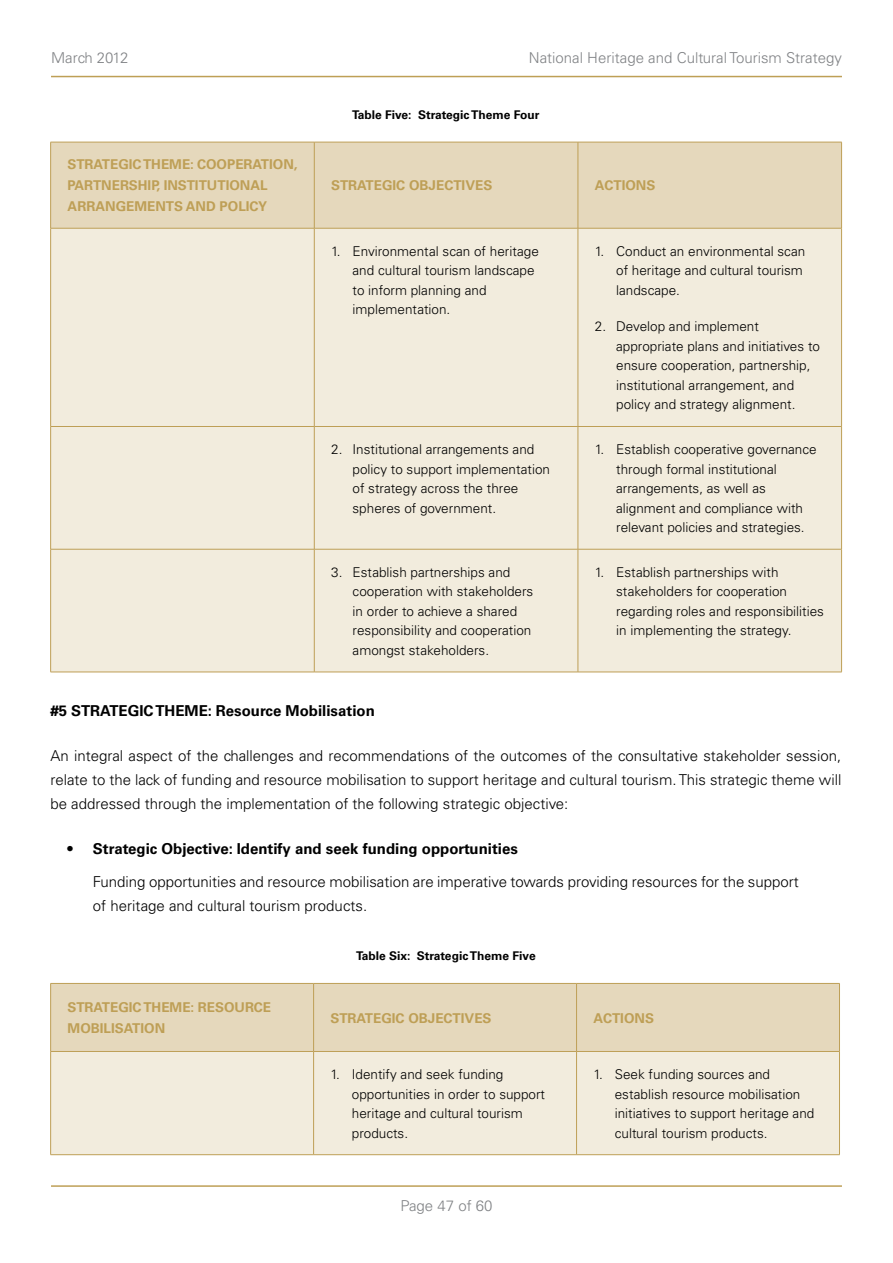
<style>
.page{position:relative;width:893px;height:1263px;background:#fff}
.page>*{position:absolute;margin:0;border:0;box-sizing:border-box;transform-origin:0 0}
.t1{font:300 15px/24px "Univers";color:#000;text-align:justify}
.t2{font:700 15px "Univers";color:#000}
.t3{font:300 15px "Univers";color:#808285}
.t4{font:300 13.5px/19.5px "Univers";color:#000}
.t5{font:700 13.5px "Univers";color:#be9f56}
.t6{font:700 12px "Univers";color:#000}
</style>
<div class="page">
<hr style="left:51px;top:76px;width:791px;height:1px;background:#be9f56">
<hr style="left:51px;top:1185px;width:791px;height:2px;background:#be9f56">
<div style="left:51px;top:143px;width:790px;height:85px;background:#e5d8bc"></div>
<div style="left:51px;top:229px;width:790px;height:443px;background:#f2ecdd"></div>
<hr style="left:50px;top:142px;width:264px;height:1px;background:#be9f56">
<hr style="left:50px;top:142px;width:1px;height:86px;background:#be9f56">
<hr style="left:314px;top:142px;width:264px;height:1px;background:#be9f56">
<hr style="left:314px;top:142px;width:1px;height:86px;background:#be9f56">
<hr style="left:578px;top:142px;width:264px;height:1px;background:#be9f56">
<hr style="left:578px;top:142px;width:1px;height:86px;background:#be9f56">
<hr style="left:841px;top:142px;width:1px;height:86px;background:#be9f56">
<hr style="left:50px;top:228px;width:264px;height:1px;background:#be9f56">
<hr style="left:50px;top:228px;width:1px;height:198px;background:#be9f56">
<hr style="left:314px;top:228px;width:264px;height:1px;background:#be9f56">
<hr style="left:314px;top:228px;width:1px;height:198px;background:#be9f56">
<hr style="left:578px;top:228px;width:264px;height:1px;background:#be9f56">
<hr style="left:578px;top:228px;width:1px;height:198px;background:#be9f56">
<hr style="left:841px;top:228px;width:1px;height:198px;background:#be9f56">
<hr style="left:50px;top:426px;width:264px;height:1px;background:#be9f56">
<hr style="left:50px;top:427px;width:1px;height:122px;background:#be9f56">
<hr style="left:314px;top:426px;width:264px;height:1px;background:#be9f56">
<hr style="left:314px;top:427px;width:1px;height:122px;background:#be9f56">
<hr style="left:578px;top:426px;width:264px;height:1px;background:#be9f56">
<hr style="left:578px;top:427px;width:1px;height:122px;background:#be9f56">
<hr style="left:841px;top:427px;width:1px;height:122px;background:#be9f56">
<hr style="left:50px;top:549px;width:264px;height:1px;background:#be9f56">
<hr style="left:50px;top:549px;width:1px;height:123px;background:#be9f56">
<hr style="left:314px;top:549px;width:264px;height:1px;background:#be9f56">
<hr style="left:314px;top:549px;width:1px;height:123px;background:#be9f56">
<hr style="left:578px;top:549px;width:264px;height:1px;background:#be9f56">
<hr style="left:578px;top:549px;width:1px;height:123px;background:#be9f56">
<hr style="left:841px;top:549px;width:1px;height:123px;background:#be9f56">
<hr style="left:50px;top:672px;width:264px;height:1px;background:#be9f56">
<hr style="left:314px;top:672px;width:264px;height:1px;background:#be9f56">
<hr style="left:578px;top:672px;width:264px;height:1px;background:#be9f56">
<div style="left:51px;top:984px;width:788px;height:67px;background:#e5d8bc"></div>
<div style="left:51px;top:1052px;width:788px;height:102px;background:#f2ecdd"></div>
<hr style="left:50px;top:983px;width:264px;height:1px;background:#be9f56">
<hr style="left:50px;top:983px;width:1px;height:68px;background:#be9f56">
<hr style="left:314px;top:983px;width:263px;height:1px;background:#be9f56">
<hr style="left:313px;top:983px;width:1px;height:68px;background:#be9f56">
<hr style="left:577px;top:983px;width:263px;height:1px;background:#be9f56">
<hr style="left:576px;top:983px;width:1px;height:68px;background:#be9f56">
<hr style="left:839px;top:983px;width:1px;height:68px;background:#be9f56">
<hr style="left:50px;top:1051px;width:264px;height:1px;background:#be9f56">
<hr style="left:50px;top:1052px;width:1px;height:102px;background:#be9f56">
<hr style="left:314px;top:1051px;width:263px;height:1px;background:#be9f56">
<hr style="left:313px;top:1052px;width:1px;height:102px;background:#be9f56">
<hr style="left:577px;top:1051px;width:263px;height:1px;background:#be9f56">
<hr style="left:576px;top:1052px;width:1px;height:102px;background:#be9f56">
<hr style="left:839px;top:1052px;width:1px;height:102px;background:#be9f56">
<hr style="left:50px;top:1154px;width:264px;height:1px;background:#be9f56">
<hr style="left:314px;top:1154px;width:263px;height:1px;background:#be9f56">
<hr style="left:577px;top:1154px;width:263px;height:1px;background:#be9f56">
<p class="t3" style="left:51px;top:49px;width:79px">March 2012</p>
<p class="t3" style="left:529px;top:49px;width:315px">National Heritage and Cultural Tourism Strategy</p>
<p class="t5" style="left:68px;top:157px;width:18px">STRATEGIC</p>
<p class="t5" style="left:143px;top:157px;width:19px">THEME</p>
<p class="t5" style="left:190px;top:157px;width:26px">: COOPERATION</p>
<p class="t5" style="left:294px;top:157px;width:5px">,</p>
<p class="t5" style="left:68px;top:178px;width:17px">PARTNERSHIP</p>
<p class="t5" style="left:156px;top:178px;width:21px">, INSTITUTIONAL</p>
<p class="t5" style="left:68px;top:199px;width:21px">ARRANGEMENTS</p>
<p class="t5" style="left:186px;top:199px;width:11px">AND</p>
<p class="t5" style="left:220px;top:199px;width:17px">POLICY</p>
<p class="t6" style="left:352px;top:108px;width:189px">TABLE FIVE: STRATEGIC THEME FOUR</p>
<p class="t5" style="left:331px;top:178px;width:18px">STRATEGIC</p>
<p class="t5" style="left:409px;top:178px;width:36px">OBJECTIVES</p>
<p class="t5" style="left:595px;top:178px;width:19px">ACTIONS</p>
<p class="t4" style="left:353px;top:241px;width:188px;text-indent:-21px">1. Environmental scan of heritage and cultural tourism landscape to inform planning and implementation.</p>
<p class="t4" style="left:616px;top:241px;width:191px;text-indent:-21px">1. Conduct an environmental scan of heritage and cultural tourism landscape.</p>
<p class="t4" style="left:616px;top:317px;width:205px;text-indent:-21px">2. Develop and implement appropriate plans and initiatives to ensure cooperation, partnership, institutional arrangement, and policy and strategy alignment.</p>
<p class="t4" style="left:353px;top:440px;width:199px;text-indent:-21px">2. Institutional arrangements and policy to support implementation of strategy across the three spheres of government.</p>
<p class="t4" style="left:616px;top:440px;width:202px;text-indent:-21px">1. Establish cooperative governance through formal institutional arrangements, as well as alignment and compliance with relevant policies and strategies.</p>
<p class="t4" style="left:353px;top:562px;width:182px;text-indent:-21px">3. Establish partnerships and cooperation with stakeholders in order to achieve a shared responsibility and cooperation amongst stakeholders.</p>
<p class="t4" style="left:616px;top:562px;width:209px;text-indent:-21px">1. Establish partnerships with stakeholders for cooperation regarding roles and responsibilities in implementing the strategy.</p>
<p class="t2" style="left:50px;top:702px;width:41px">#5 STRATEGIC</p>
<p class="t2" style="left:155px;top:702px;width:21px">THEME</p>
<p class="t2" style="left:208px;top:702px;width:168px">: RESOURCE MOBILISATION</p>
<p class="t1" style="left:50px;top:744px;width:792px">An integral aspect of the challenges and recommendations of the outcomes of the consultative stakeholder session, relate to the lack of funding and resource mobilisation to support heritage and cultural tourism. This strategic theme will be addressed through the implementation of the following strategic objective:</p>
<p class="t2" style="left:67px;top:840px;width:452px">• STRATEGIC OBJECTIVE: IDENTIFY AND SEEK FUNDING OPPORTUNITIES</p>
<p class="t1" style="left:93px;top:869px;width:707px">Funding opportunities and resource mobilisation are imperative towards providing resources for the support of heritage and cultural tourism products.</p>
<p class="t6" style="left:356px;top:949px;width:181px">TABLE SIX: STRATEGICTHEME FIVE</p>
<p class="t5" style="left:68px;top:999px;width:18px">STRATEGIC</p>
<p class="t5" style="left:143px;top:999px;width:19px">THEME</p>
<p class="t5" style="left:191px;top:999px;width:27px">: RESOURCE</p>
<p class="t5" style="left:68px;top:1020px;width:22px">MOBILISATION</p>
<p class="t5" style="left:331px;top:1010px;width:18px">STRATEGIC</p>
<p class="t5" style="left:408px;top:1010px;width:36px">OBJECTIVES</p>
<p class="t5" style="left:594px;top:1010px;width:19px">ACTIONS</p>
<p class="t4" style="left:352px;top:1065px;width:195px;text-indent:-21px">1. Identify and seek funding opportunities in order to support heritage and cultural tourism products.</p>
<p class="t4" style="left:615px;top:1065px;width:201px;text-indent:-21px">1. Seek funding sources and establish resource mobilisation initiatives to support heritage and cultural tourism products.</p>
<p class="t3" style="left:400px;top:1197px;width:94px">Page 47 of 60</p>
</div>
